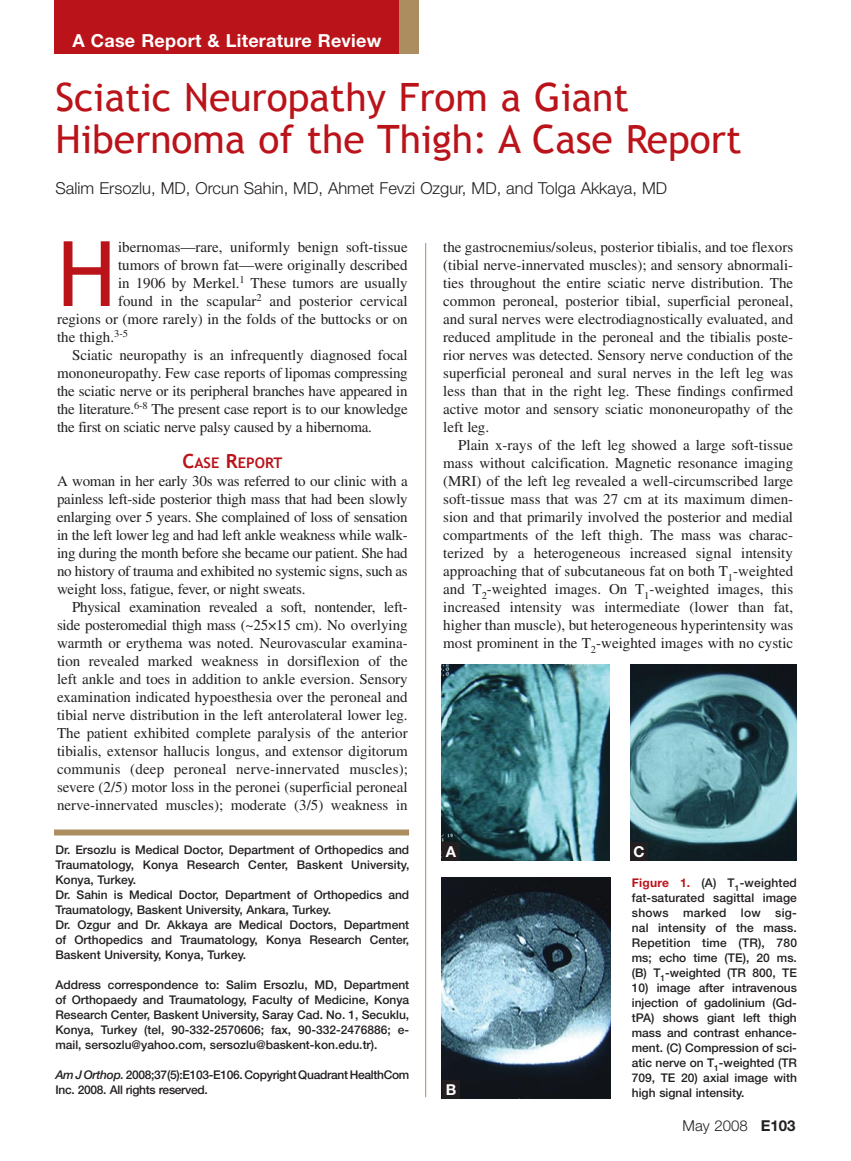
<style>
.page{position:relative;width:851px;height:1161px;background:#fff}
.page>*{position:absolute;margin:0;border:0;box-sizing:border-box;transform-origin:0 0}
.t1{font:90.45px "Trebuchet MS";color:#ba1319}
.t2{font:39px/42px "Trebuchet MS";color:#ba1319}
.t3{font:700 18px "Helvetica Neue";letter-spacing:.015em;color:#fff}
.t4{font:300 16.5px "Helvetica Neue";color:#231f20}
.t5{font:15px/18px "Times";color:#231f20;text-align:justify}
.t6{font:300 15px "Helvetica Neue";color:#231f20}
.t7{font:700 15px "Helvetica Neue";color:#fff}
.t8{font:700 14.7px "Trebuchet MS";color:#ba1319}
.t9{font:500 12px/15px "Helvetica Neue";color:#231f20;text-align:justify}
.t10{font:500 12px/15px "Helvetica Neue";letter-spacing:-.025em;color:#231f20}
.s1{font-size:19.5px}
.s2{font-style:italic}
.s3{font-weight:700;color:#ba1319}
.s4{font-weight:700}
</style>
<div class="page">
<div style="left:54px;top:0;width:346px;height:54px;background:#ba1319"></div>
<div style="left:399px;top:0;width:19px;height:54px;background:#ab8d60"></div>
<div style="left:54px;top:830px;width:355px;height:6px;background:#ab8d60"></div>
<hr style="left:425px;top:243px;width:1px;height:854px;background:#ab8d60">
<img style="left:441px;top:664px;width:168px;height:197px">
<img style="left:630px;top:664px;width:166px;height:197px">
<img style="left:441px;top:878px;width:169px;height:221px">
<div style="left:442px;top:842px;width:18px;height:19px;background:#231f20"></div>
<div style="left:442px;top:1080px;width:18px;height:19px;background:#231f20"></div>
<div style="left:630px;top:842px;width:18px;height:19px;background:#231f20"></div>
<p class="t3" style="left:72px;top:29px;width:310px">A Case Report &amp; Literature Review</p>
<h2 class="t2" style="left:56px;top:77px;width:687px">Sciatic Neuropathy From a Giant<br>Hibernoma of the Thigh: A Case Report</h2>
<p class="t4" style="left:56px;top:178px;width:613px">Salim Ersozlu, MD, Orcun Sahin, MD, Ahmet Fevzi Ozgur, MD, and Tolga Akkaya, MD</p>
<h1 class="t1" style="left:57px;top:221px;width:61px">H</h1>
<p class="t5" style="left:118px;top:238px;width:291px">ibernomas—rare, uniformly benign soft-tissue</p>
<p class="t5" style="left:118px;top:256px;width:291px">tumors of brown fat—were originally described</p>
<p class="t5" style="left:118px;top:274px;width:291px">in 1906 by Merkel.<sup>1</sup> These tumors are usually</p>
<p class="t5" style="left:118px;top:292px;width:291px">found in the scapular<sup>2</sup> and posterior cervical</p>
<p class="t5" style="left:57px;top:310px;width:352px">regions or (more rarely) in the folds of the buttocks or on</p>
<p class="t5" style="left:57px;top:328px;width:73px">the thigh.<sup>3-5</sup></p>
<p class="t5" style="left:72px;top:346px;width:337px">Sciatic neuropathy is an infrequently diagnosed focal</p>
<p class="t5" style="left:57px;top:364px;width:352px">mononeuropathy. Few case reports of lipomas compressing</p>
<p class="t5" style="left:57px;top:382px;width:352px">the sciatic nerve or its peripheral branches have appeared in</p>
<p class="t5" style="left:57px;top:400px;width:352px">the literature.<sup>6-8</sup> The present case report is to our knowledge</p>
<p class="t5" style="left:57px;top:418px;width:316px">the first on sciatic nerve palsy caused by a hibernoma.</p>
<p class="t8" style="left:182px;top:454px;width:101px"><span class="s1">C</span>ASE <span class="s1">R</span>EPORT</p>
<p class="t5" style="left:57px;top:472px;width:352px">A woman in her early 30s was referred to our clinic with a painless left-side posterior thigh mass that had been slowly enlarging over 5 years. She complained of loss of sensation in the left lower leg and had left ankle weakness while walk&shy;ing during the month before she became our patient. She had no history of trauma and exhibited no systemic signs, such as weight loss, fatigue, fever, or night sweats.</p>
<p class="t5" style="left:57px;top:598px;width:352px;text-indent:15px">Physical examination revealed a soft, nontender, left&shy;side posteromedial thigh mass (~25×15 cm). No overlying warmth or erythema was noted. Neurovascular examina&shy;tion revealed marked weakness in dorsiflexion of the left ankle and toes in addition to ankle eversion. Sensory examination indicated hypoesthesia over the peroneal and tibial nerve distribution in the left anterolateral lower leg.<br>The patient exhibited complete paralysis of the anterior tibialis, extensor hallucis longus, and extensor digitorum communis (deep peroneal nerve-innervated muscles); severe (2/5) motor loss in the peronei (superficial peroneal nerve-innervated muscles); moderate (3/5) weakness in</p>
<p class="t9" style="left:55px;top:842px;width:355px;text-align:left">Dr. Ersozlu is Medical Doctor, Department of Orthopedics and Traumatology, Konya Research Center, Baskent University, Konya, Turkey.<br>Dr. Sahin is Medical Doctor, Department of Orthopedics and Traumatology, Baskent University, Ankara, Turkey.<br>Dr. Ozgur and Dr. Akkaya are Medical Doctors, Department of Orthopedics and Traumatology, Konya Research Center, Baskent University, Konya, Turkey.</p>
<p class="t9" style="left:55px;top:977px;width:355px">Address correspondence to: Salim Ersozlu, MD, Department of Orthopaedy and Traumatology, Faculty of Medicine, Konya Research Center, Baskent University, Saray Cad. No. 1, Secuklu, Konya, Turkey (tel, 90-332-2570606; fax, 90-332-2476886; e&shy;mail, sersozlu@yahoo.com, sersozlu@baskent-kon.edu.tr).</p>
<p class="t10" style="left:55px;top:1067px;width:355px"><span class="s2">Am J Orthop.</span> 2008;37(5):E103-E106. Copyright Quadrant HealthCom<br>Inc. 2008. All rights reserved.</p>
<p class="t5" style="left:443px;top:238px;width:351px">the gastrocnemius/soleus, posterior tibialis, and toe flexors (tibial nerve-innervated muscles); and sensory abnormali&shy;ties throughout the entire sciatic nerve distribution. The common peroneal, posterior tibial, superficial peroneal, and sural nerves were electrodiagnostically evaluated, and reduced amplitude in the peroneal and the tibialis poste&shy;rior nerves was detected. Sensory nerve conduction of the superficial peroneal and sural nerves in the left leg was less than that in the right leg. These findings confirmed active motor and sensory sciatic mononeuropathy of the left leg.</p>
<p class="t5" style="left:443px;top:436px;width:351px;text-indent:15px">Plain x-rays of the left leg showed a large soft-tissue mass without calcification. Magnetic resonance imaging (MRI) of the left leg revealed a well-circumscribed large soft-tissue mass that was 27 cm at its maximum dimen&shy;sion and that primarily involved the posterior and medial compartments of the left thigh. The mass was charac&shy;terized by a heterogeneous increased signal intensity approaching that of subcutaneous fat on both T<sub>1</sub>-weighted and T<sub>2</sub>-weighted images. On T<sub>1</sub>-weighted images, this increased intensity was intermediate (lower than fat, higher than muscle), but heterogeneous hyperintensity was most prominent in the T<sub>2</sub>-weighted images with no cystic</p>
<p class="t7" style="left:446px;top:842px;width:12px">A</p>
<p class="t7" style="left:445px;top:1080px;width:12px">B</p>
<p class="t7" style="left:633px;top:842px;width:13px">C</p>
<p class="t9" style="left:632px;top:875px;width:167px"><span class="s3">Figure 1.</span> (A) T<sub>1</sub>-weighted fat-saturated sagittal image shows marked low sig&shy;nal intensity of the mass.<br>Repetition time (TR), 780 ms; echo time (TE), 20 ms. (B) T<sub>1</sub>-weighted (TR 800, TE</p>
<p class="t9" style="left:632px;top:980px;width:167px">10) image after intravenous injection of gadolinium (Gd&shy;tPA) shows giant left thigh mass and contrast enhance&shy;ment. (C) Compression of sci&shy;atic nerve on T<sub>1</sub>-weighted (TR 709, TE 20) axial image with high signal intensity.</p>
<p class="t6" style="left:682px;top:1116px;width:114px">May 2008 <span class="s4">E103</span></p>
</div>
